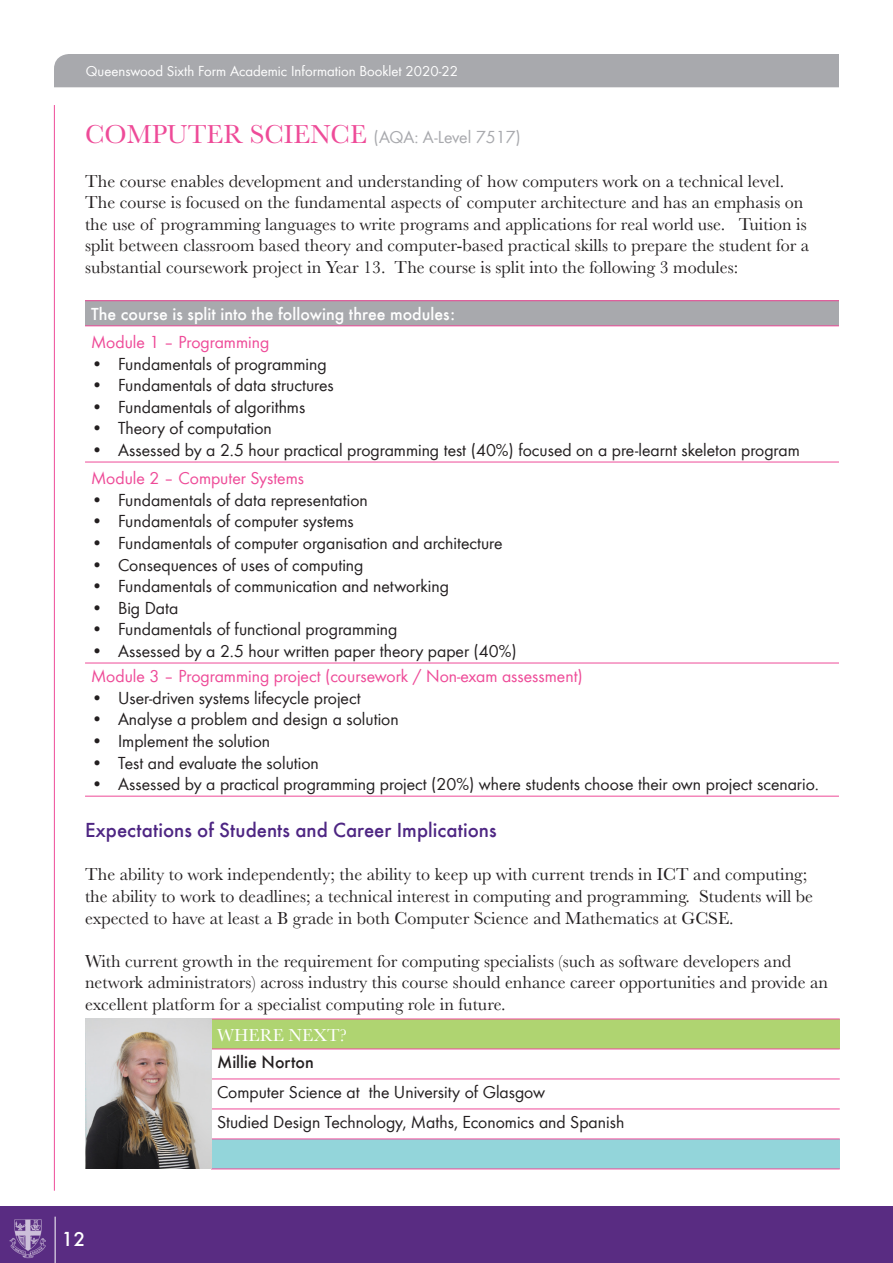
<style>
.page{position:relative;width:893px;height:1263px;background:#fff}
.page>*{position:absolute;margin:0;border:0;box-sizing:border-box;transform-origin:0 0}
.Subtitle{font:500 21px "Futura";color:#4e2683}
.t1{font:500 21px "Futura";color:#fff}
.Main_paragraphs{font:18px/21.6px "Baskerville";color:#231f20}
.t2{font:18px "Futura Boo";color:#231f20}
.Pink_bold{font:18px "Futura Boo";color:#ee4b98}
.Main_paragraphs-2{font:500 18px "Futura";color:#fff}
.t3{font:18px "Futura Boo";color:#a8a9ad}
.t4{font:500 18px "Futura";color:#231f20}
.t5{font:18px "Baskerville";color:#fff}
.t6{font:15px "Futura Boo";color:#fff}
.s1{font-family:"Baskerville";font-size:27px;color:#ee4b98}
</style>
<div class="page">
<div style="left:0;top:1205px;width:893px;height:58px;background:#592c82"></div>
<div style="left:54px;top:54px;width:785px;height:33px;background:#a8a9ad"></div>
<hr style="left:54px;top:105px;width:1px;height:1086px;background:#ee4b98">
<img style="left:9px;top:1219px;width:37px;height:40px">
<hr style="left:55px;top:1216px;width:1px;height:47px;background:#fff">
<div style="left:85px;top:301px;width:754px;height:25px;background:#a8a9ad"></div>
<hr style="left:85px;top:300px;width:754px;height:1px;background:#ee4b98">
<hr style="left:85px;top:326px;width:754px;height:1px;background:#ee4b98">
<hr style="left:85px;top:462px;width:754px;height:1px;background:#ee4b98">
<hr style="left:85px;top:663px;width:754px;height:1px;background:#ee4b98">
<hr style="left:85px;top:796px;width:754px;height:1px;background:#ee4b98">
<div style="left:211px;top:1019px;width:629px;height:30px;background:#afd471"></div>
<svg style="left:211px;top:1050px;width:629px;height:89px"></svg>
<div style="left:211px;top:1139px;width:629px;height:30px;background:#93d5da"></div>
<hr style="left:211px;top:1019px;width:629px;height:1px;background:#ee4b98">
<hr style="left:211px;top:1049px;width:629px;height:1px;background:#ee4b98">
<hr style="left:211px;top:1079px;width:629px;height:1px;background:#ee4b98">
<hr style="left:211px;top:1109px;width:629px;height:1px;background:#ee4b98">
<hr style="left:211px;top:1139px;width:629px;height:1px;background:#ee4b98">
<hr style="left:211px;top:1169px;width:629px;height:1px;background:#ee4b98">
<img style="left:86px;top:1019px;width:125px;height:150px">
<p class="t6" style="left:86px;top:61px;width:374px">Queenswood Sixth Form Academic Information Booklet 2020-22</p>
<p class="t3" style="left:85px;top:125px;width:437px"><span class="s1">COMPUTER SCIENCE</span> (AQA: A-Level 7517)</p>
<p class="Main_paragraphs" style="left:85px;top:170px;width:726px">The course enables development and understanding of how computers work on a technical level.<br>The course is focused on the fundamental aspects of computer architecture and has an emphasis on the use of programming languages to write programs and applications for real world use. Tuition is split between classroom based theory and computer-based practical skills to prepare the student for a substantial coursework project in Year 13. The course is split into the following 3 modules:</p>
<p class="Main_paragraphs-2" style="left:91px;top:300px;width:365px">The course is split into the following three modules:</p>
<p class="Pink_bold" style="left:91px;top:330px;width:180px">Module 1 – Programming</p>
<p class="t2" style="left:91px;top:351px;width:237px">• Fundamentals of programming</p>
<p class="t2" style="left:91px;top:373px;width:244px">• Fundamentals of data structures</p>
<p class="t2" style="left:91px;top:394px;width:216px">• Fundamentals of algorithms</p>
<p class="t2" style="left:91px;top:416px;width:182px">• Theory of computation</p>
<p class="t2" style="left:91px;top:438px;width:710px">• Assessed by a 2.5 hour practical programming test (40%) focused on a pre-learnt skeleton program</p>
<p class="Pink_bold" style="left:91px;top:466px;width:215px">Module 2 – Computer Systems</p>
<p class="t2" style="left:91px;top:487px;width:278px">• Fundamentals of data representation</p>
<p class="t2" style="left:91px;top:509px;width:264px">• Fundamentals of computer systems</p>
<p class="t2" style="left:91px;top:531px;width:413px">• Fundamentals of computer organisation and architecture</p>
<p class="t2" style="left:91px;top:552px;width:274px">• Consequences of uses of computing</p>
<p class="t2" style="left:91px;top:574px;width:360px">• Fundamentals of communication and networking</p>
<p class="t2" style="left:91px;top:595px;width:89px">• Big Data</p>
<p class="t2" style="left:91px;top:617px;width:308px">• Fundamentals of functional programming</p>
<p class="t2" style="left:91px;top:639px;width:427px">• Assessed by a 2.5 hour written paper theory paper (40%)</p>
<p class="Pink_bold" style="left:91px;top:664px;width:493px">Module 3 – Programming project (coursework / Non-exam assessment)</p>
<p class="t2" style="left:91px;top:685px;width:271px">• User-driven systems lifecycle project</p>
<p class="t2" style="left:91px;top:707px;width:309px">• Analyse a problem and design a solution</p>
<p class="t2" style="left:91px;top:728px;width:181px">• Implement the solution</p>
<p class="t2" style="left:91px;top:750px;width:229px">• Test and evaluate the solution</p>
<p class="t2" style="left:91px;top:772px;width:729px">• Assessed by a practical programming project (20%) where students choose their own project scenario.</p>
<p class="Subtitle" style="left:85px;top:814px;width:413px">Expectations of Students and Career Implications</p>
<p class="Main_paragraphs" style="left:85px;top:864px;width:729px">The ability to work independently; the ability to keep up with current trends in ICT and computing; the ability to work to deadlines; a technical interest in computing and programming. Students will be expected to have at least a B grade in both Computer Science and Mathematics at GCSE.</p>
<p class="Main_paragraphs" style="left:85px;top:950px;width:744px">With current growth in the requirement for computing specialists (such as software developers and network administrators) across industry this course should enhance career opportunities and provide an excellent platform for a specialist computing role in future.</p>
<p class="t5" style="left:217px;top:1024px;width:131px">WHERE NEXT?</p>
<p class="t4" style="left:217px;top:1048px;width:98px">Millie Norton</p>
<p class="t2" style="left:217px;top:1080px;width:330px">Computer Science at the University of Glasgow</p>
<p class="t2" style="left:217px;top:1110px;width:409px">Studied Design Technology, Maths, Economics and Spanish</p>
<p class="t1" style="left:62px;top:1223px;width:25px">12</p>
</div>
